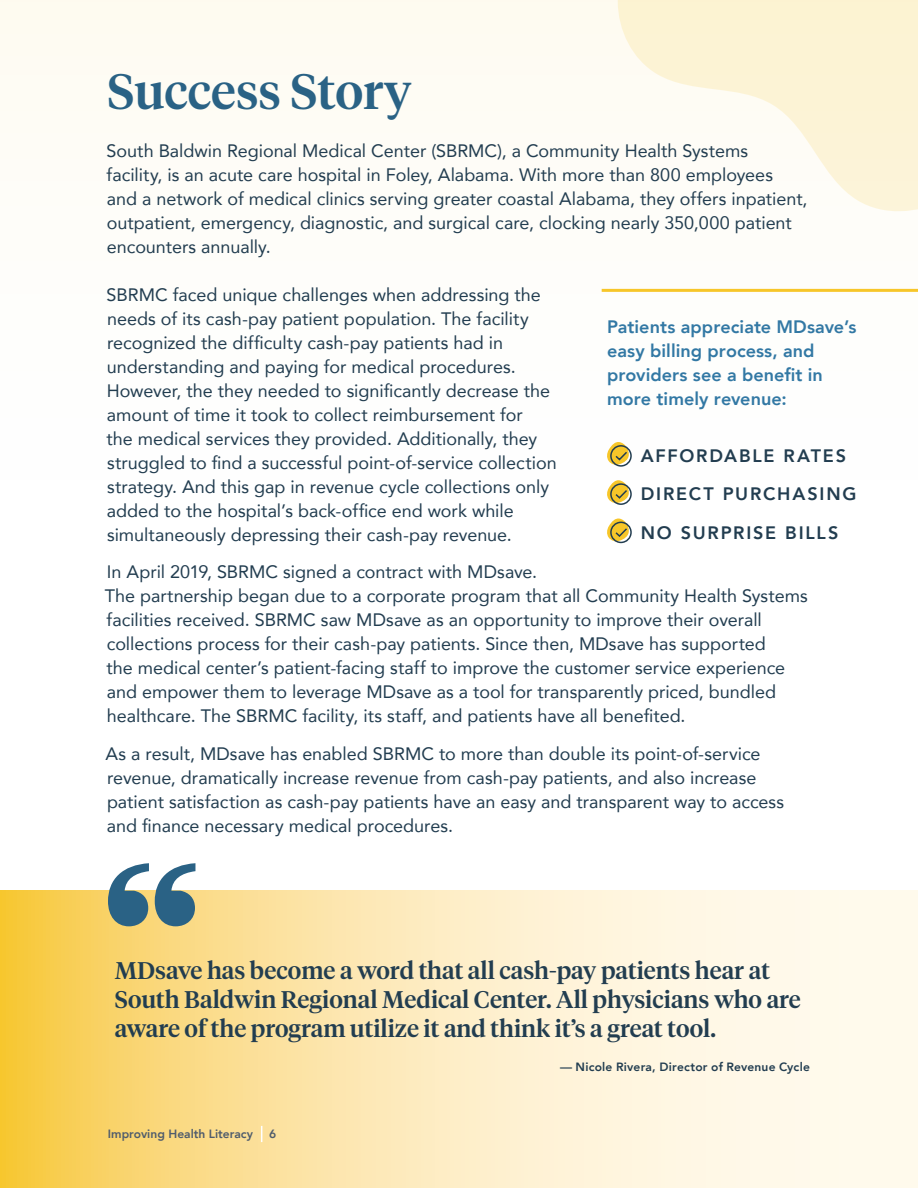
<style>
.page{position:relative;width:918px;height:1188px;background:#fff}
.page>*{position:absolute;margin:0;border:0;box-sizing:border-box;transform-origin:0 0}
.t1{font:500 49.5px "Tiempos Headline";color:#2a6285}
.t2{font:500 24px/28.8px "Tiempos Headline";color:#223d50}
.t3{font:18px/24px "Avenir";color:#223d50}
.t4{font:800 18px/24px "Avenir";letter-spacing:.005em;color:#3278a4}
.t5{font:800 18px/38.2px "Avenir";letter-spacing:.1em;color:#223d50}
.t6{font:800 12px "Avenir";letter-spacing:.02em;color:#223d50}
.t7{font:800 12px "Avenir";color:#4f5c6c}
</style>
<div class="page">
<svg style="left:617px;top:0;width:301px;height:212px;fill:#fcf3d7"></svg>
<svg style="left:0;top:890px;width:918px;height:298px;background:#fce9b6"></svg>
<svg style="left:607px;top:442px;width:25px;height:25px"></svg>
<svg style="left:607px;top:480px;width:25px;height:25px"></svg>
<svg style="left:607px;top:518px;width:25px;height:26px"></svg>
<hr style="left:602px;top:289px;width:316px;height:3px;background:#f7c629">
<svg style="left:108px;top:863px;width:87px;height:63px"></svg>
<svg style="left:261px;top:1126px;width:1px;height:16px"></svg>
<h1 class="t1" style="left:108px;top:57px;width:306px">Success Story</h1>
<p class="t3" style="left:107px;top:138px;width:703px">South Baldwin Regional Medical Center (SBRMC), a Community Health Systems facility, is an acute care hospital in Foley, Alabama. With more than 800 employees and a network of medical clinics serving greater coastal Alabama, they offers inpatient, outpatient, emergency, diagnostic, and surgical care, clocking nearly 350,000 patient encounters annually.</p>
<p class="t3" style="left:107px;top:282px;width:452px">SBRMC faced unique challenges when addressing the needs of its cash-pay patient population. The facility recognized the difficulty cash-pay patients had in understanding and paying for medical procedures.<br>However, the they needed to significantly decrease the amount of time it took to collect reimbursement for<br>the medical services they provided. Additionally, they struggled to find a successful point-of-service collection strategy. And this gap in revenue cycle collections only added to the hospital’s back-office end work while simultaneously depressing their cash-pay revenue.</p>
<p class="t3" style="left:105px;top:559px;width:705px">In April 2019, SBRMC signed a contract with MDsave.<br>The partnership began due to a corporate program that all Community Health Systems facilities received. SBRMC saw MDsave as an opportunity to improve their overall collections process for their cash-pay patients. Since then, MDsave has supported<br>the medical center’s patient-facing staff to improve the customer service experience and empower them to leverage MDsave as a tool for transparently priced, bundled healthcare. The SBRMC facility, its staff, and patients have all benefited.</p>
<p class="t3" style="left:106px;top:741px;width:680px">As a result, MDsave has enabled SBRMC to more than double its point-of-service revenue, dramatically increase revenue from cash-pay patients, and also increase patient satisfaction as cash-pay patients have an easy and transparent way to access and finance necessary medical procedures.</p>
<p class="t4" style="left:607px;top:315px;width:251px">Patients appreciate MDsave’s easy billing process, and providers see a benefit in more timely revenue:</p>
<p class="t5" style="left:641px;top:437px;width:217px">AFFORDABLE RATES<br>DIRECT PURCHASING<br>NO SURPRISE BILLS</p>
<h2 class="t2" style="left:115px;top:955px;width:688px">MDsave has become a word that all cash-pay patients hear at<br>South Baldwin Regional Medical Center. All physicians who are aware of the program utilize it and think it’s a great tool.</h2>
<p class="t6" style="left:560px;top:1058px;width:251px">— Nicole Rivera, Director of Revenue Cycle</p>
<p class="t7" style="left:108px;top:1125px;width:146px">Improving Health Literacy</p>
<p class="t7" style="left:269px;top:1125px;width:9px">6</p>
</div>
